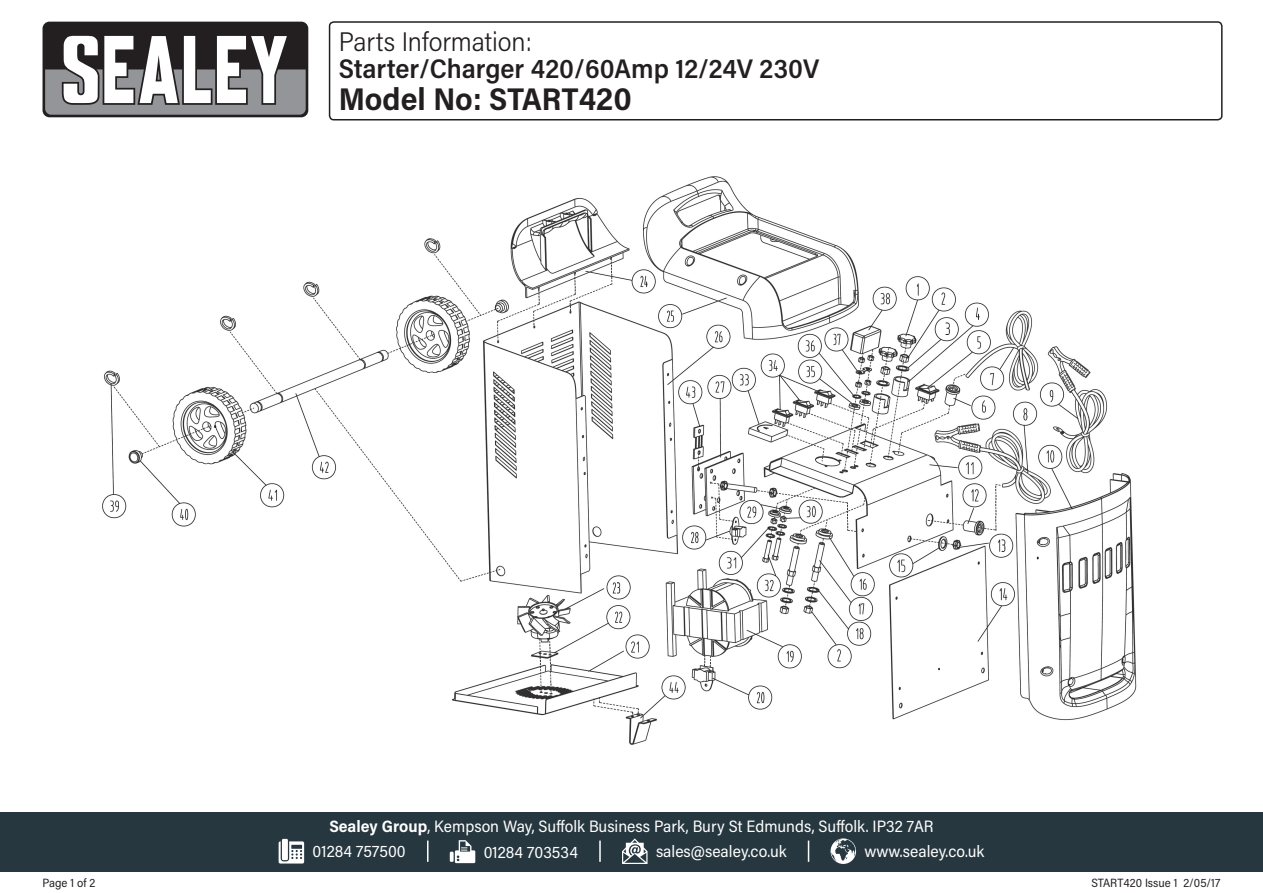
<style>
.page{position:relative;width:1263px;height:893px;background:#fff}
.page>*{position:absolute;margin:0;border:0;box-sizing:border-box;transform-origin:0 0}
.t1{font:700 31.5px "Acumin Pro Semi Cond";color:#231f20}
.t2{font:600 27px "Acumin Pro Semi Cond";color:#231f20}
.t3{font:300 27px "Acumin Pro Semi Cond";color:#231f20}
.t4{font:16.5px/25.2px "Acumin Pro Semi Cond";color:#fff}
.t5{font:12px "Acumin Pro Semi Cond";color:#231f20}
.s1{font-weight:700}
</style>
<div class="page">
<div style="left:43px;top:22px;width:265px;height:95px;background:#231f20;border-radius:7px"></div>
<svg style="left:45px;top:35px;width:261px;height:80px"></svg>
<div style="left:0;top:812px;width:1263px;height:60px;background:#27373f"></div>
<svg style="left:279px;top:841px;width:25px;height:22px"></svg>
<div style="left:282px;top:839px;width:6px;height:21px;background:#fff"></div>
<svg style="left:450px;top:852px;width:4px;height:10px"></svg>
<svg style="left:455px;top:840px;width:20px;height:23px"></svg>
<svg style="left:622px;top:838px;width:25px;height:26px"></svg>
<svg style="left:830px;top:838px;width:26px;height:26px"></svg>
<svg style="left:427px;top:840px;width:1px;height:22px"></svg>
<svg style="left:808px;top:840px;width:1px;height:22px"></svg>
<hr style="left:599px;top:840px;width:2px;height:22px;background:#fff">
<div style="left:329px;top:21px;width:893px;height:99px;border:2px solid #231f20;border-radius:4px"></div>
<img style="left:102px;top:176px;width:1035px;height:569px">
<h2 class="t3" style="left:339px;top:23px;width:195px">Parts Information:</h2>
<h2 class="t2" style="left:339px;top:50px;width:482px">Starter/Charger 420/60Amp 12/24V 230V</h2>
<h1 class="t1" style="left:339px;top:76px;width:294px">Model No: START420</h1>
<p class="t4" style="left:313px;top:813px;width:622px;text-indent:17px"><span class="s1">Sealey Group</span>, Kempson Way, Suffolk Business Park, Bury St Edmunds, Suffolk. IP32 7AR<br>01284 757500</p>
<p class="t4" style="left:484px;top:839px;width:96px">01284 703534</p>
<p class="t4" style="left:656px;top:838px;width:132px">sales@sealey.co.uk</p>
<p class="t4" style="left:864px;top:838px;width:121px">www.sealey.co.uk</p>
<p class="t5" style="left:43px;top:874px;width:54px">Page 1 of 2</p>
<p class="t5" style="left:1091px;top:874px;width:131px">START420 Issue 1 2/05/17</p>
</div>
